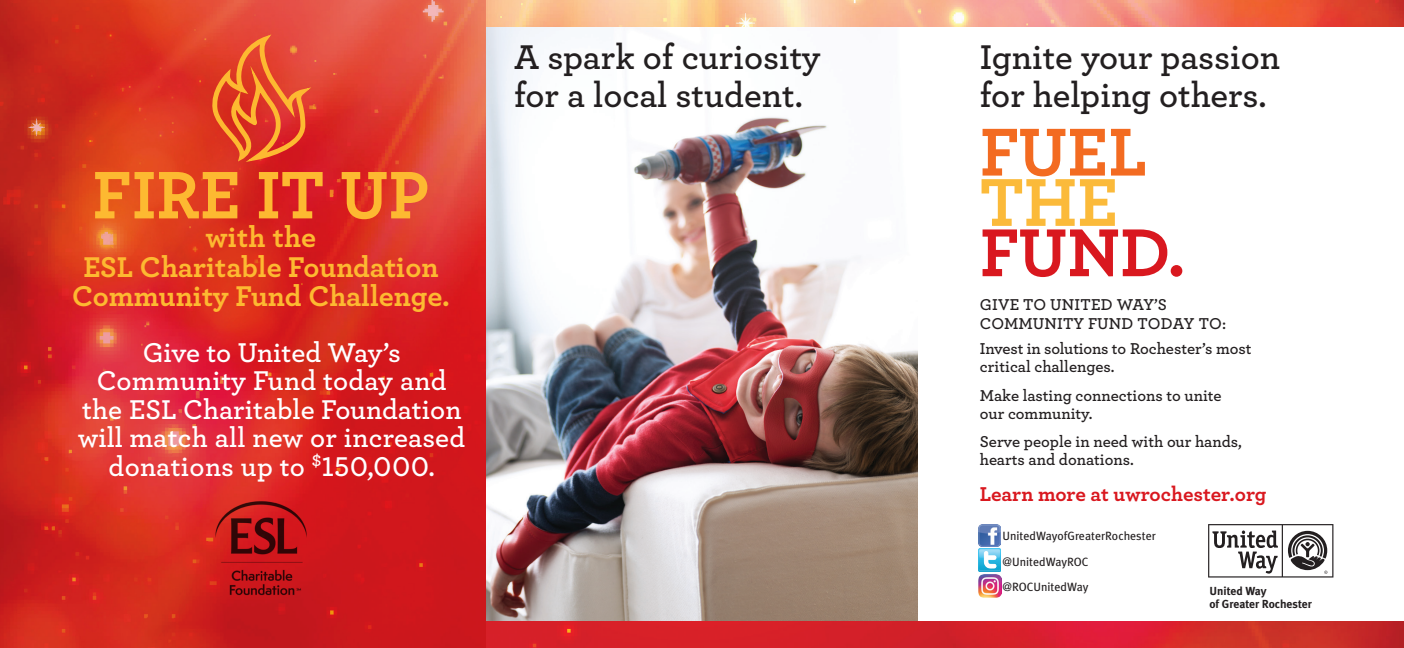
<style>
.page{position:relative;width:1404px;height:648px;background:#fff}
.page>*{position:absolute;margin:0;border:0;box-sizing:border-box;transform-origin:0 0}
.t1{font:700 71.1px/50.2px "Archer";color:#d9181f}
.t2{font:700 70.5px "Archer";color:#fdb931}
.t3{font:600 36px/37.5px "Archer";color:#231f20}
.t4{font:700 30px/29.1px "Archer";color:#fdb931;text-align:center}
.t5{font:600 28.5px/28.5px "Archer";color:#fff;text-align:center}
.t6{font:700 21px "Archer";color:#d9181f}
.t7{font:600 16.5px/18px "Archer";color:#231f20}
.t8{font:12px "Meta Plus";color:#231f20}
.t9{font:700 11.7px "Meta Plus";color:#231f20}
.s1{color:#f36b21}
.s2{color:#fbba3a}
</style>
<div class="page">
<img style="left:486px;top:0;width:918px;height:648px">
<div style="left:918px;top:27px;width:486px;height:594px;background:#fff"></div>
<img style="left:486px;top:27px;width:432px;height:594px">
<svg style="left:1208px;top:524px;width:125px;height:54px"></svg>
<img style="left:978px;top:524px;width:23px;height:22px">
<img style="left:978px;top:549px;width:23px;height:22px">
<img style="left:978px;top:575px;width:23px;height:23px">
<svg style="left:0;top:0;width:486px;height:648px;background:#d72c25"></svg>
<svg style="left:211px;top:33px;width:103px;height:130px;background:#e4522c"></svg>
<img style="left:215px;top:498px;width:92px;height:100px">
<p class="t2" style="left:93px;top:139px;width:338px">FIRE IT UP</p>
<p class="t4" style="left:72px;top:221px;width:379px">with the<br>ESL Charitable Foundation<br>Community Fund Challenge.</p>
<p class="t5" style="left:78px;top:336px;width:389px">Give to United Way’s<br>Community Fund today and the ESL Charitable Foundation will match all new or increased donations up to <sup>$</sup>150,000.</p>
<p class="t3" style="left:514px;top:36px;width:308px">A spark of curiosity for a local student.</p>
<p class="t3" style="left:980px;top:36px;width:302px">Ignite your passion for helping others.</p>
<p class="t1" style="left:980px;top:122px;width:207px"><span class="s1">FUEL<br></span><span class="s2">THE<br></span>FUND.</p>
<p class="t7" style="left:980px;top:293px;width:248px;line-height:19.5px">GIVE TO UNITED WAY’S<br>COMMUNITY FUND TODAY TO:</p>
<p class="t7" style="left:980px;top:338px;width:273px">Invest in solutions to Rochester’s most critical challenges.</p>
<p class="t7" style="left:980px;top:385px;width:243px">Make lasting connections to unite our community.</p>
<p class="t7" style="left:980px;top:432px;width:263px">Serve people in need with our hands, hearts and donations.</p>
<p class="t6" style="left:980px;top:477px;width:288px">Learn more at uwrochester.org</p>
<p class="t8" style="left:1003px;top:529px;width:155px">UnitedWayofGreaterRochester</p>
<p class="t8" style="left:1003px;top:554px;width:88px">@UnitedWayROC</p>
<p class="t8" style="left:1003px;top:580px;width:88px">@ROCUnitedWay</p>
<p class="t9" style="left:1210px;top:585px;width:59px">United Way</p>
<p class="t9" style="left:1210px;top:597px;width:104px">of Greater Rochester</p>
</div>
